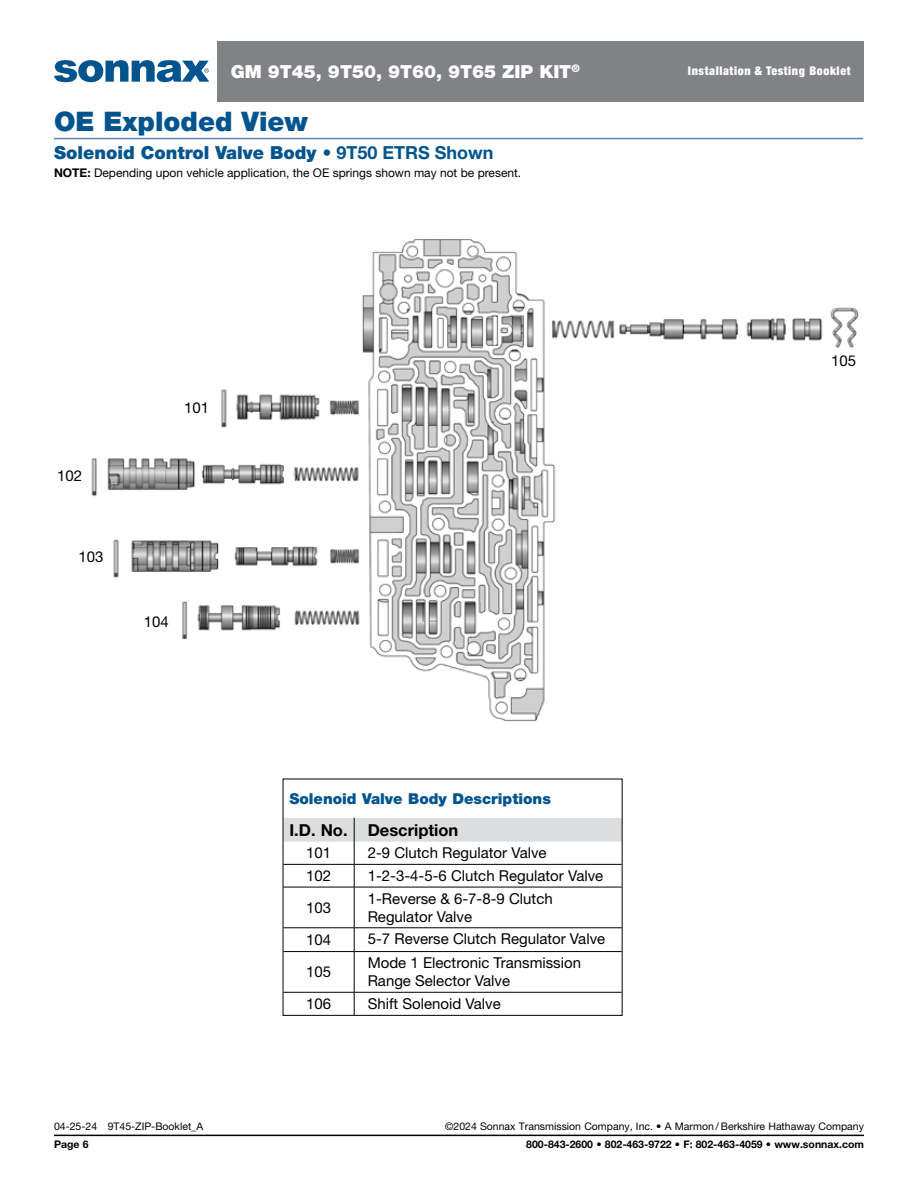
<style>
.page{position:relative;width:918px;height:1188px;background:#fff}
.page>*{position:absolute;margin:0;border:0;box-sizing:border-box;transform-origin:0 0}
.t1{font:900 27px "Helvetica Neue LT Std";color:#00548e}
.t2{font:900 18px "Helvetica Neue LT Std";color:#00548e}
.t3{font:900 18px "Helvetica Neue LT Std";color:#fff}
.t4{font:700 16.5px "Helvetica Neue LT Std";color:#000}
.t5{font:15px/18px "Helvetica Neue LT Std";color:#000}
.t6{font:900 15px "Helvetica Neue LT Std";color:#00548e}
.t7{font:12px "Helvetica Neue LT Std";color:#000}
.t8{font:900 condensed 12px "Helvetica Neue LT Std";letter-spacing:.05em;color:#fff}
.t9{font:10.5px "Helvetica Neue LT Std";color:#000}
.t10{font:700 10.5px "Helvetica Neue LT Std";color:#000}
.s1{font-weight:700}
</style>
<div class="page">
<hr style="left:54px;top:138px;width:809px;height:1px;background:#5783b3">
<hr style="left:283px;top:887px;width:71px;height:1px;background:#000">
<hr style="left:354px;top:887px;width:268px;height:1px;background:#000">
<hr style="left:354px;top:887px;width:1px;height:41px;background:#000">
<hr style="left:283px;top:928px;width:71px;height:1px;background:#000">
<hr style="left:354px;top:928px;width:268px;height:1px;background:#000">
<svg style="left:354px;top:928px;width:1px;height:23px"></svg>
<hr style="left:283px;top:951px;width:71px;height:1px;background:#000">
<hr style="left:354px;top:951px;width:268px;height:1px;background:#000">
<hr style="left:354px;top:952px;width:1px;height:40px;background:#000">
<hr style="left:283px;top:992px;width:71px;height:1px;background:#000">
<hr style="left:354px;top:992px;width:268px;height:1px;background:#000">
<svg style="left:354px;top:992px;width:1px;height:22px"></svg>
<svg style="left:285px;top:818px;width:336px;height:69px"></svg>
<div style="left:283px;top:779px;width:340px;height:237px;border:1px solid #000"></div>
<img style="left:91px;top:239px;width:768px;height:482px">
<hr style="left:54px;top:1135px;width:810px;height:1px;background:#000">
<svg style="left:54px;top:60px;width:155px;height:22px"></svg>
<div style="left:217px;top:41px;width:647px;height:61px;background:#808285"></div>
<p class="t3" style="left:231px;top:60px;width:350px">GM 9T45, 9T50, 9T60, 9T65 ZIP KIT<sup>®</sup></p>
<p class="t8" style="left:688px;top:63px;width:164px">Installation &amp; Testing Booklet</p>
<h1 class="t1" style="left:54px;top:105px;width:256px">OE Exploded View</h1>
<p class="t2" style="left:54px;top:142px;width:441px">Solenoid Control Valve Body • <span class="s1">9T50 ETRS Shown</span></p>
<p class="t7" style="left:54px;top:166px;width:469px"><span class="s1">NOTE:</span> Depending upon vehicle application, the OE springs shown may not be present.</p>
<p class="t5" style="left:57px;top:466px;width:27px">102</p>
<p class="t5" style="left:79px;top:548px;width:27px">103</p>
<p class="t5" style="left:184px;top:398px;width:27px">101</p>
<p class="t5" style="left:144px;top:613px;width:27px">104</p>
<p class="t6" style="left:289px;top:790px;width:263px">Solenoid Valve Body Descriptions</p>
<p class="t4" style="left:289px;top:820px;width:171px">I.D. No. Description</p>
<p class="t5" style="left:306px;top:844px;width:27px">101</p>
<p class="t5" style="left:368px;top:844px;width:180px">2-9 Clutch Regulator Valve</p>
<p class="t5" style="left:306px;top:867px;width:27px">102</p>
<p class="t5" style="left:368px;top:867px;width:237px">1-2-3-4-5-6 Clutch Regulator Valve</p>
<p class="t5" style="left:306px;top:898px;width:27px">103</p>
<p class="t5" style="left:368px;top:889px;width:187px">1-Reverse &amp; 6-7-8-9 Clutch<br>Regulator Valve</p>
<p class="t5" style="left:306px;top:930px;width:27px">104</p>
<p class="t5" style="left:368px;top:930px;width:239px">5-7 Reverse Clutch Regulator Valve</p>
<p class="t5" style="left:306px;top:963px;width:27px">105</p>
<p class="t5" style="left:368px;top:954px;width:215px">Mode 1 Electronic Transmission<br>Range Selector Valve</p>
<p class="t5" style="left:306px;top:994px;width:27px">106</p>
<p class="t5" style="left:368px;top:994px;width:135px">Shift Solenoid Valve</p>
<p class="t5" style="left:831px;top:352px;width:27px">105</p>
<p class="t9" style="left:54px;top:1120px;width:151px">04-25-24 9T45-ZIP-Booklet_A</p>
<p class="t9" style="left:445px;top:1120px;width:420px">©2024 Sonnax Transmission Company, Inc. • A Marmon / Berkshire Hathaway Company</p>
<p class="t10" style="left:54px;top:1138px;width:36px">Page 6</p>
<p class="t10" style="left:526px;top:1138px;width:339px">800-843-2600 • 802-463-9722 • F: 802-463-4059 • www.sonnax.com</p>
</div>
